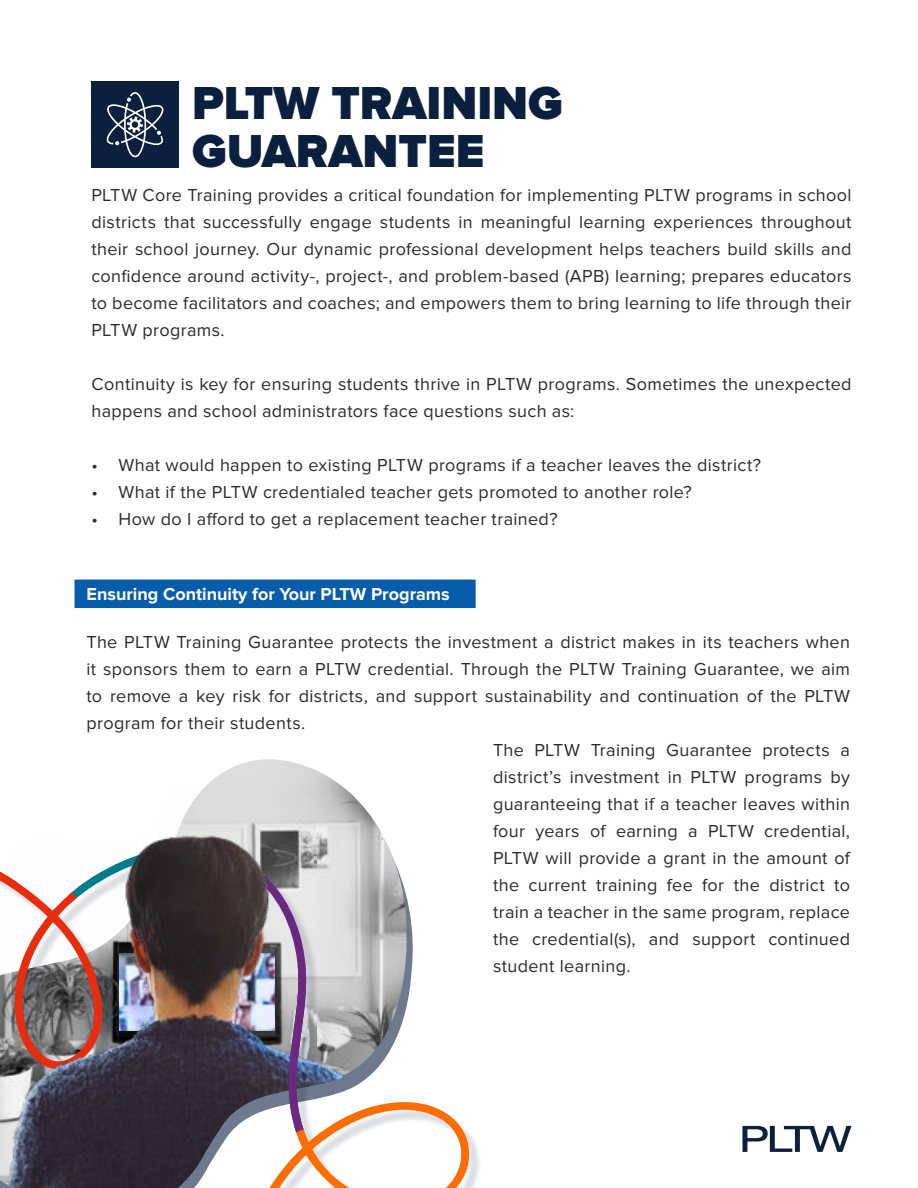
<style>
.page{position:relative;width:918px;height:1188px;background:#fff}
.page>*{position:absolute;margin:0;border:0;box-sizing:border-box;transform-origin:0 0}
.t1{font:900 48px/48px "Proxima Nova";color:#0b203f}
.t2{font:18px/27px "Proxima Nova";letter-spacing:.02em;color:#2b2b2b;text-align:justify}
.t3{font:700 18px "Proxima Nova";color:#fff}
</style>
<div class="page">
<img style="left:209px;top:759px;width:107px;height:24px">
<img style="left:316px;top:770px;width:22px;height:13px">
<svg style="left:433px;top:1106px;width:47px;height:82px"></svg>
<img style="left:0;top:783px;width:349px;height:405px">
<svg style="left:63px;top:792px;width:370px;height:396px"></svg>
<div style="left:91px;top:81px;width:88px;height:87px;background:#0b203f"></div>
<svg style="left:107px;top:92px;width:56px;height:65px"></svg>
<div style="left:89px;top:580px;width:372px;height:28px;background:#075dab"></div>
<svg style="left:742px;top:1126px;width:109px;height:26px"></svg>
<h1 class="t1" style="left:192px;top:81px;width:373px">PLTW TRAINING<br>GUARANTEE</h1>
<p class="t2" style="left:91px;top:182px;width:762px">PLTW Core Training provides a critical foundation for implementing PLTW programs in school districts that successfully engage students in meaningful learning experiences throughout their school journey. Our dynamic professional development helps teachers build skills and confidence around activity-, project-, and problem-based (APB) learning; prepares educators to become facilitators and coaches; and empowers them to bring learning to life through their PLTW programs.</p>
<p class="t2" style="left:91px;top:371px;width:762px">Continuity is key for ensuring students thrive in PLTW programs. Sometimes the unexpected happens and school administrators face questions such as:</p>
<p class="t2" style="left:91px;top:452px;width:671px">• What would happen to existing PLTW programs if a teacher leaves the district?</p>
<p class="t2" style="left:91px;top:479px;width:602px">• What if the PLTW credentialed teacher gets promoted to another role?</p>
<p class="t2" style="left:91px;top:506px;width:468px">• How do I afford to get a replacement teacher trained?</p>
<p class="t3" style="left:87px;top:583px;width:365px">Ensuring Continuity for Your PLTW Programs</p>
<p class="t2" style="left:87px;top:629px;width:765px">The PLTW Training Guarantee protects the investment a district makes in its teachers when</p>
<p class="t2" style="left:87px;top:656px;width:765px">it sponsors them to earn a PLTW credential. Through the PLTW Training Guarantee, we aim</p>
<p class="t2" style="left:87px;top:683px;width:765px">to remove a key risk for districts, and support sustainability and continuation of the PLTW</p>
<p class="t2" style="left:87px;top:710px;width:220px">program for their students.</p>
<p class="t2" style="left:493px;top:737px;width:358px">The PLTW Training Guarantee protects a</p>
<p class="t2" style="left:493px;top:764px;width:358px">district’s investment in PLTW programs by</p>
<p class="t2" style="left:493px;top:791px;width:358px">guaranteeing that if a teacher leaves within</p>
<p class="t2" style="left:493px;top:818px;width:359px">four years of earning a PLTW credential,</p>
<p class="t2" style="left:493px;top:845px;width:358px">PLTW will provide a grant in the amount of</p>
<p class="t2" style="left:493px;top:872px;width:359px">the current training fee for the district to</p>
<p class="t2" style="left:493px;top:899px;width:358px">train a teacher in the same program, replace</p>
<p class="t2" style="left:493px;top:926px;width:359px">the credential(s), and support continued</p>
<p class="t2" style="left:493px;top:953px;width:139px">student learning.</p>
</div>
